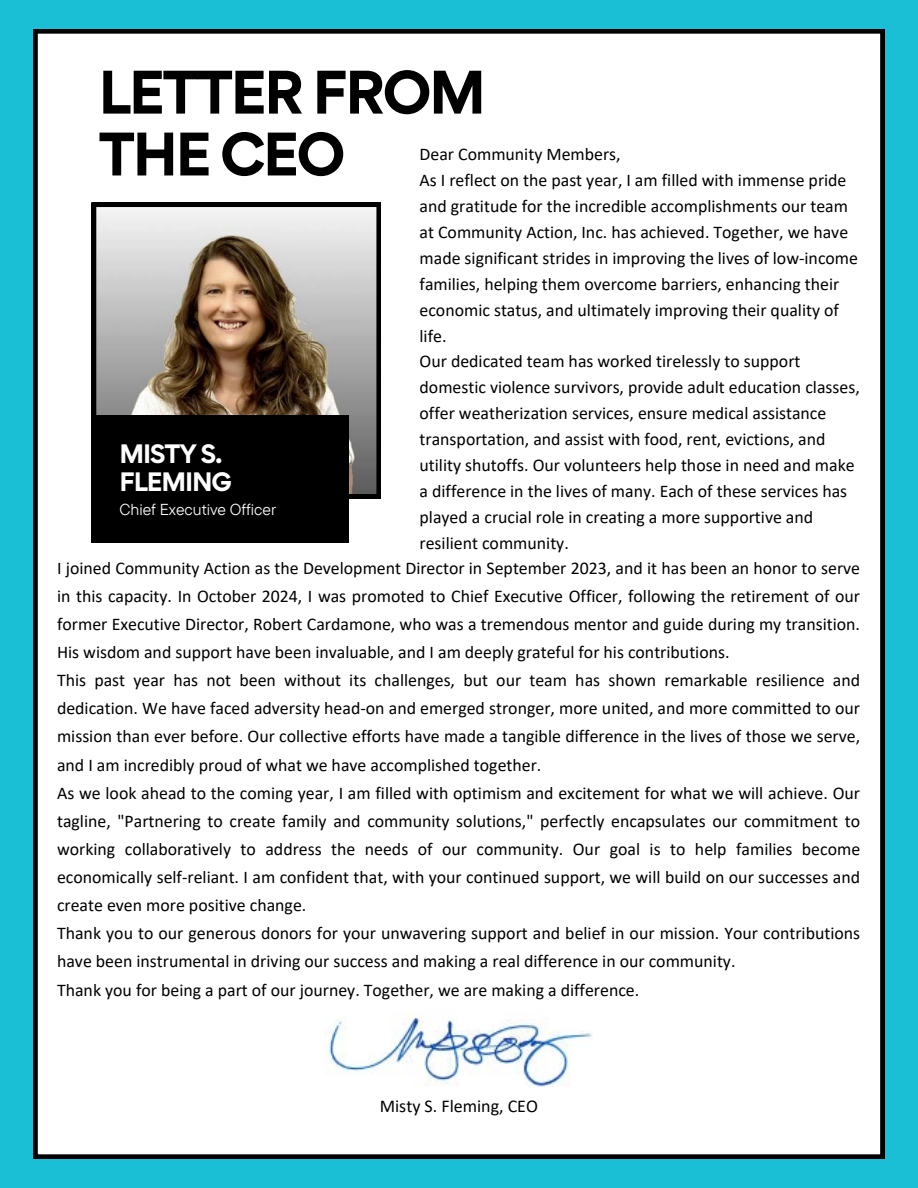
<style>
.page{position:relative;width:918px;height:1188px;background:#1abfd5}
.page>*{position:absolute;margin:0;border:0;box-sizing:border-box;transform-origin:0 0}
.t1{font:700 54.75px/61.8px "Gordita";letter-spacing:-.05em;color:#000}
.t2{font:700 23.7px/28px "Gordita";letter-spacing:-.05em;color:#fff}
.t3{font:18px "Calibri";color:#000}
.t4{font:17.85px/28.2px "Calibri";color:#000}
.t5{font:15.9px "TT Commons Pro";color:#fff}
</style>
<div class="page">
<div style="left:33px;top:29px;width:852px;height:1130px;background:#fff"></div>
<img style="left:92px;top:203px;width:289px;height:295px">
<div style="left:92px;top:415px;width:257px;height:128px;background:#000"></div>
<img style="left:324px;top:1012px;width:269px;height:74px">
<h3 class="t1" style="left:98px;top:61px;width:389px">LETTER FROM<br>THE CEO</h3>
<p class="t4" style="left:420px;top:143px;width:442px;line-height:25.8px">Dear Community Members,<br>As I reflect on the past year, I am filled with immense pride and gratitude for the incredible accomplishments our team at Community Action, Inc. has achieved. Together, we have made significant strides in improving the lives of low-income families, helping them overcome barriers, enhancing their economic status, and ultimately improving their quality of life.<br>Our dedicated team has worked tirelessly to support domestic violence survivors, provide adult education classes, offer weatherization services, ensure medical assistance transportation, and assist with food, rent, evictions, and utility shutoffs. Our volunteers help those in need and make a difference in the lives of many. Each of these services has played a crucial role in creating a more supportive and resilient community.</p>
<p class="t2" style="left:119px;top:440px;width:114px">MISTY S.<br>FLEMING</p>
<h2 class="t5" style="left:119px;top:499px;width:158px">Chief Executive Officer</h2>
<h1 class="t4" style="left:57px;top:555px;width:805px">I joined Community Action as the Development Director in September 2023, and it has been an honor to serve in this capacity. In October 2024, I was promoted to Chief Executive Officer, following the retirement of our former Executive Director, Robert Cardamone, who was a tremendous mentor and guide during my transition.<br>His wisdom and support have been invaluable, and I am deeply grateful for his contributions.<br>This past year has not been without its challenges, but our team has shown remarkable resilience and dedication. We have faced adversity head-on and emerged stronger, more united, and more committed to our mission than ever before. Our collective efforts have made a tangible difference in the lives of those we serve, and I am incredibly proud of what we have accomplished together.<br>As we look ahead to the coming year, I am filled with optimism and excitement for what we will achieve. Our tagline, "Partnering to create family and community solutions," perfectly encapsulates our commitment to working collaboratively to address the needs of our community. Our goal is to help families become economically self-reliant. I am confident that, with your continued support, we will build on our successes and create even more positive change.<br>Thank you to our generous donors for your unwavering support and belief in our mission. Your contributions have been instrumental in driving our success and making a real difference in our community.<br>Thank you for being a part of our journey. Together, we are making a difference.</h1>
<h3 class="t3" style="left:380px;top:1098px;width:160px">Misty S. Fleming, CEO</h3>
</div>
